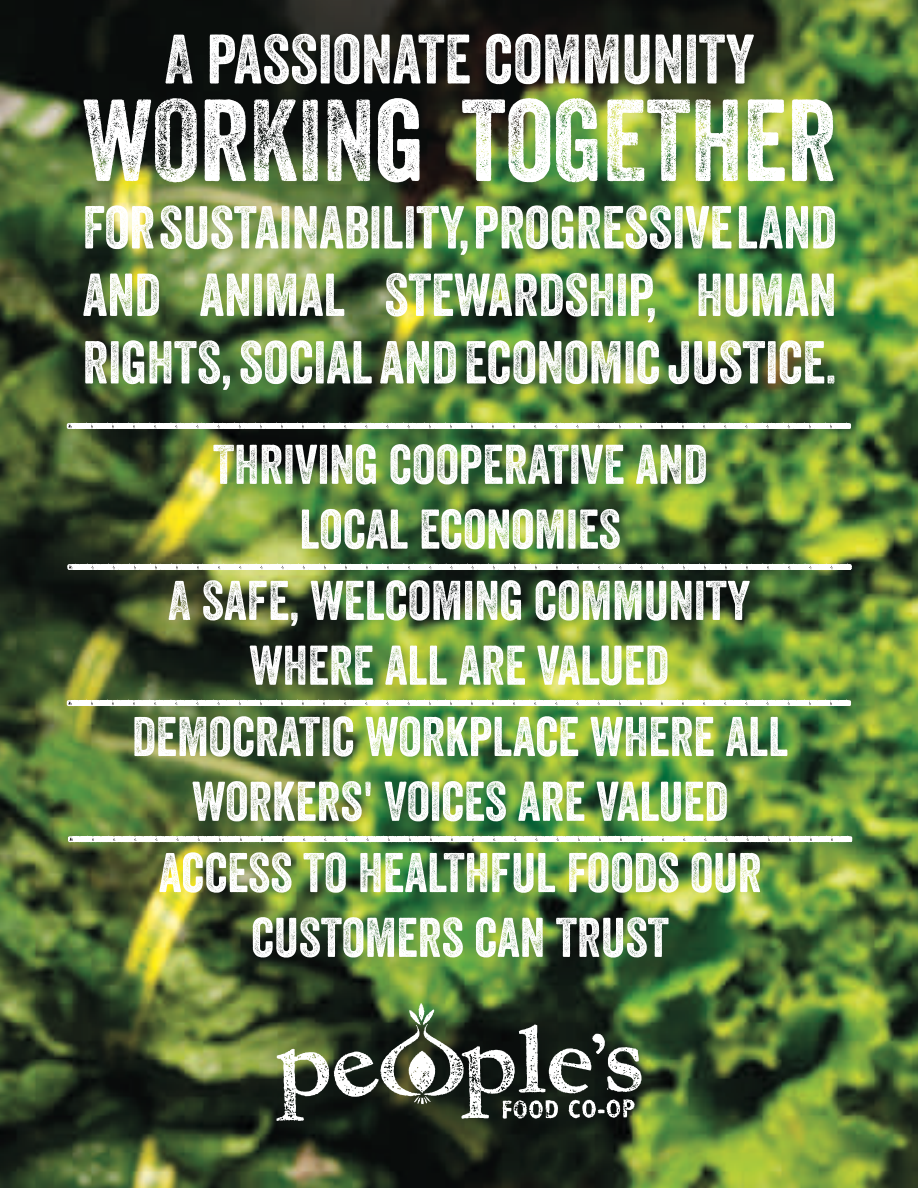
<style>
.page{position:relative;width:918px;height:1188px;background:#fff}
.page>*{position:absolute;margin:0;border:0;box-sizing:border-box;transform-origin:0 0}
.t1{font:112.5px "Veneer Three";color:#fff}
.t2{font:67.5px "Veneer Two";color:#fff}
.t3{font:58.5px/67.5px "Veneer Two";color:#fff;text-align:justify}
.t4{font:54px/64.8px "Veneer Two";color:#fff;text-align:center}
.s1{font-family:"Veneer Two"}
</style>
<div class="page">
<img style="left:0;top:0;width:918px;height:1188px">
<svg style="left:67px;top:561px;width:786px;height:11px"></svg>
<svg style="left:66px;top:420px;width:786px;height:11px"></svg>
<svg style="left:66px;top:697px;width:786px;height:11px"></svg>
<img style="left:67px;top:833px;width:786px;height:11px">
<svg style="left:276px;top:1003px;width:366px;height:118px"></svg>
<p class="t2" style="left:165px;top:18px;width:591px">A PASSIONATE COMMUNITY</p>
<h1 class="t1" style="left:83px;top:72px;width:755px">WO<span class="s1">R</span>KIN<span class="s1">G TO</span>GETH<span class="s1">ER</span></h1>
<p class="t3" style="left:83px;top:193px;width:755px">FOR SUSTAINABILITY, PROGRESSIVE LAND AND ANIMAL STEWARDSHIP, HUMAN RIGHTS, SOCIAL AND ECONOMIC JUSTICE.</p>
<p class="t4" style="left:213px;top:432px;width:496px">THRIVING COOPERATIVE AND<br>LOCAL ECONOMIES</p>
<p class="t4" style="left:168px;top:568px;width:584px">A SAFE, WELCOMING COMMUNITY<br>WHERE ALL ARE VALUED</p>
<p class="t4" style="left:132px;top:704px;width:658px">DEMOCRATIC WORKPLACE WHERE ALL<br>WORKERS' VOICES ARE VALUED</p>
<p class="t4" style="left:159px;top:840px;width:604px">ACCESS TO HEALTHFUL FOODS OUR<br>CUSTOMERS CAN TRUST</p>
</div>
